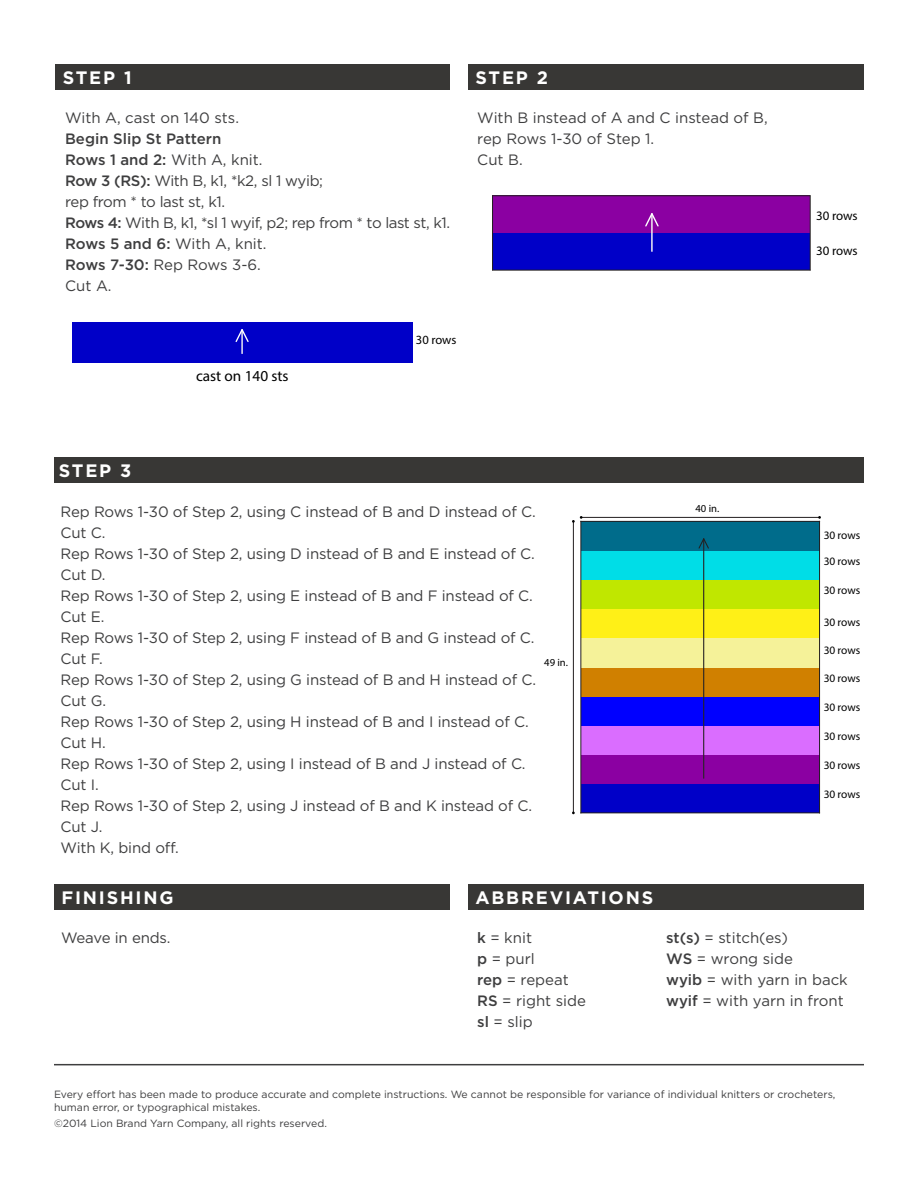
<style>
.page{position:relative;width:918px;height:1188px;background:#fff}
.page>*{position:absolute;margin:0;border:0;box-sizing:border-box;transform-origin:0 0}
.t1{font:700 18px "Gotham";letter-spacing:.1em;color:#fff}
.t2{font:15.3px "Myriad Pro";color:#000}
.t3{font:15px/21px "Gotham";letter-spacing:-.01em;color:#3e3e3f}
.t4{font:15px "Gotham";letter-spacing:-.03em;color:#3e3e3f}
.t5{font:500 15px "Gotham";color:#3e3e3f}
.t6{font:12.9px "Myriad Pro";letter-spacing:-.005em;color:#000}
.t7{font:12.6px "Myriad Pro";letter-spacing:-.005em;color:#000}
.t8{font:11.4px "Myriad Pro";letter-spacing:-.005em;color:#000}
.t9{font:10.65px "Myriad Pro";color:#000}
.t10{font:10.5px/12.6px "Gotham";color:#3e3e3f}
.s1{font-weight:500}
</style>
<div class="page">
<div style="left:468px;top:64px;width:396px;height:25px;background:#383735"></div>
<div style="left:55px;top:64px;width:395px;height:25px;background:#383735"></div>
<div style="left:54px;top:457px;width:810px;height:26px;background:#383735"></div>
<hr style="left:54px;top:1064px;width:810px;height:1px;background:#3e3e3f">
<div style="left:468px;top:884px;width:396px;height:25px;background:#383735"></div>
<div style="left:54px;top:884px;width:396px;height:25px;background:#383735"></div>
<div style="left:73px;top:322px;width:340px;height:40px;background:#0000c8"></div>
<hr style="left:241px;top:330px;width:2px;height:24px;background:#fff">
<svg style="left:235px;top:329px;width:14px;height:14px"></svg>
<div style="left:493px;top:233px;width:317px;height:37px;background:#0000c8"></div>
<div style="left:493px;top:196px;width:317px;height:37px;background:#8b00a2"></div>
<hr style="left:651px;top:214px;width:2px;height:38px;background:#fff">
<svg style="left:645px;top:213px;width:14px;height:15px"></svg>
<hr style="left:492px;top:196px;width:1px;height:74px;background:#231f20">
<hr style="left:493px;top:270px;width:317px;height:1px;background:#231f20">
<hr style="left:810px;top:196px;width:1px;height:74px;background:#231f20">
<hr style="left:493px;top:195px;width:317px;height:1px;background:#231f20">
<div style="left:581px;top:784px;width:239px;height:29px;background:#0000c8"></div>
<div style="left:581px;top:755px;width:239px;height:29px;background:#8b00a2"></div>
<div style="left:581px;top:725px;width:239px;height:30px;background:#da6dff"></div>
<div style="left:581px;top:696px;width:239px;height:29px;background:#00f"></div>
<div style="left:581px;top:667px;width:239px;height:29px;background:#d08000"></div>
<div style="left:581px;top:638px;width:239px;height:29px;background:#f5f299"></div>
<div style="left:581px;top:609px;width:239px;height:29px;background:#fff017"></div>
<div style="left:581px;top:580px;width:239px;height:29px;background:#c0e700"></div>
<div style="left:581px;top:551px;width:239px;height:29px;background:#00dde7"></div>
<div style="left:581px;top:521px;width:239px;height:30px;background:#006c8b"></div>
<hr style="left:581px;top:517px;width:239px;height:1px;background:#231f20">
<hr style="left:703px;top:539px;width:1px;height:240px;background:#231f20">
<svg style="left:698px;top:538px;width:11px;height:12px"></svg>
<hr style="left:573px;top:521px;width:1px;height:292px;background:#231f20">
<hr style="left:581px;top:521px;width:239px;height:1px;background:#231f20">
<hr style="left:819px;top:521px;width:1px;height:292px;background:#231f20">
<hr style="left:581px;top:813px;width:239px;height:1px;background:#231f20">
<hr style="left:581px;top:521px;width:1px;height:292px;background:#231f20">
<svg style="left:572px;top:516px;width:11px;height:7px"></svg>
<p class="t1" style="left:63px;top:65px;width:70px">STEP 1</p>
<p class="t3" style="left:65px;top:107px;width:175px">With A, cast on 140 sts.</p>
<p class="t5" style="left:65px;top:129px;width:158px">Begin Slip St Pattern</p>
<p class="t3" style="left:65px;top:149px;width:199px"><span class="s1">Rows 1 and 2:</span> With A, knit.</p>
<p class="t3" style="left:65px;top:170px;width:259px"><span class="s1">Row 3 (RS):</span> With B, k1, *k2, sl 1 wyib; rep from * to last st, k1.</p>
<p class="t4" style="left:65px;top:213px;width:386px"><span class="s1">Rows 4:</span> With B, k1, *sl 1 wyif, p2; rep from * to last st, k1.</p>
<p class="t3" style="left:65px;top:233px;width:203px"><span class="s1">Rows 5 and 6:</span> With A, knit.</p>
<p class="t3" style="left:65px;top:254px;width:197px"><span class="s1">Rows 7-30:</span> Rep Rows 3-6.</p>
<p class="t3" style="left:65px;top:275px;width:48px">Cut A.</p>
<p class="t2" style="left:196px;top:366px;width:94px">cast on 140 sts</p>
<p class="t7" style="left:416px;top:332px;width:42px">30 rows</p>
<p class="t1" style="left:476px;top:65px;width:74px">STEP 2</p>
<p class="t3" style="left:477px;top:107px;width:292px">With B instead of A and C instead of B, rep Rows 1-30 of Step 1.</p>
<p class="t3" style="left:477px;top:149px;width:47px">Cut B.</p>
<p class="t1" style="left:59px;top:459px;width:74px">STEP 3</p>
<p class="t3" style="left:61px;top:500px;width:477px">Rep Rows 1-30 of Step 2, using C instead of B and D instead of C.</p>
<p class="t3" style="left:61px;top:521px;width:46px">Cut C.</p>
<p class="t3" style="left:61px;top:542px;width:476px">Rep Rows 1-30 of Step 2, using D instead of B and E instead of C.</p>
<p class="t3" style="left:61px;top:563px;width:46px">Cut D.</p>
<p class="t3" style="left:61px;top:584px;width:474px">Rep Rows 1-30 of Step 2, using E instead of B and F instead of C.</p>
<p class="t3" style="left:61px;top:605px;width:45px">Cut E.</p>
<p class="t3" style="left:61px;top:626px;width:475px">Rep Rows 1-30 of Step 2, using F instead of B and G instead of C.</p>
<p class="t3" style="left:61px;top:647px;width:44px">Cut F.</p>
<p class="t3" style="left:61px;top:668px;width:477px">Rep Rows 1-30 of Step 2, using G instead of B and H instead of C.</p>
<p class="t3" style="left:61px;top:689px;width:47px">Cut G.</p>
<p class="t3" style="left:61px;top:710px;width:470px">Rep Rows 1-30 of Step 2, using H instead of B and I instead of C.</p>
<p class="t3" style="left:61px;top:731px;width:47px">Cut H.</p>
<p class="t3" style="left:61px;top:752px;width:467px">Rep Rows 1-30 of Step 2, using I instead of B and J instead of C.</p>
<p class="t3" style="left:61px;top:773px;width:40px">Cut I.</p>
<p class="t3" style="left:61px;top:794px;width:473px">Rep Rows 1-30 of Step 2, using J instead of B and K instead of C.</p>
<p class="t3" style="left:61px;top:815px;width:43px">Cut J.</p>
<p class="t3" style="left:61px;top:836px;width:120px">With K, bind off.</p>
<p class="t9" style="left:544px;top:656px;width:25px">49 in.</p>
<p class="t1" style="left:62px;top:886px;width:114px">FINISHING</p>
<p class="t1" style="left:476px;top:886px;width:179px">ABBREVIATIONS</p>
<p class="t9" style="left:695px;top:502px;width:25px">40 in.</p>
<p class="t6" style="left:816px;top:208px;width:43px">30 rows</p>
<p class="t6" style="left:816px;top:242px;width:43px">30 rows</p>
<p class="t8" style="left:824px;top:528px;width:38px">30 rows</p>
<p class="t8" style="left:824px;top:554px;width:38px">30 rows</p>
<p class="t8" style="left:824px;top:583px;width:38px">30 rows</p>
<p class="t8" style="left:824px;top:615px;width:38px">30 rows</p>
<p class="t8" style="left:824px;top:644px;width:38px">30 rows</p>
<p class="t8" style="left:824px;top:671px;width:38px">30 rows</p>
<p class="t8" style="left:824px;top:700px;width:38px">30 rows</p>
<p class="t8" style="left:824px;top:729px;width:38px">30 rows</p>
<p class="t8" style="left:824px;top:758px;width:38px">30 rows</p>
<p class="t8" style="left:824px;top:787px;width:38px">30 rows</p>
<p class="t3" style="left:61px;top:927px;width:111px">Weave in ends.</p>
<p class="t3" style="left:477px;top:927px;width:56px"><span class="s1">k</span> = knit</p>
<p class="t3" style="left:477px;top:948px;width:59px"><span class="s1">p</span> = purl</p>
<p class="t3" style="left:477px;top:969px;width:93px"><span class="s1">rep</span> = repeat</p>
<p class="t3" style="left:477px;top:990px;width:110px"><span class="s1">RS</span> = right side</p>
<p class="t3" style="left:477px;top:1011px;width:57px"><span class="s1">sl</span> = slip</p>
<p class="t3" style="left:666px;top:927px;width:123px"><span class="s1">st(s)</span> = stitch(es)</p>
<p class="t3" style="left:666px;top:948px;width:128px"><span class="s1">WS</span> = wrong side</p>
<p class="t3" style="left:666px;top:969px;width:183px"><span class="s1">wyib</span> = with yarn in back</p>
<p class="t3" style="left:666px;top:990px;width:179px"><span class="s1">wyif</span> = with yarn in front</p>
<p class="t10" style="left:54px;top:1088px;width:783px">Every effort has been made to produce accurate and complete instructions. We cannot be responsible for variance of individual knitters or crocheters, human error, or typographical mistakes.</p>
<p class="t10" style="left:54px;top:1117px;width:274px">©2014 Lion Brand Yarn Company, all rights reserved.</p>
</div>
